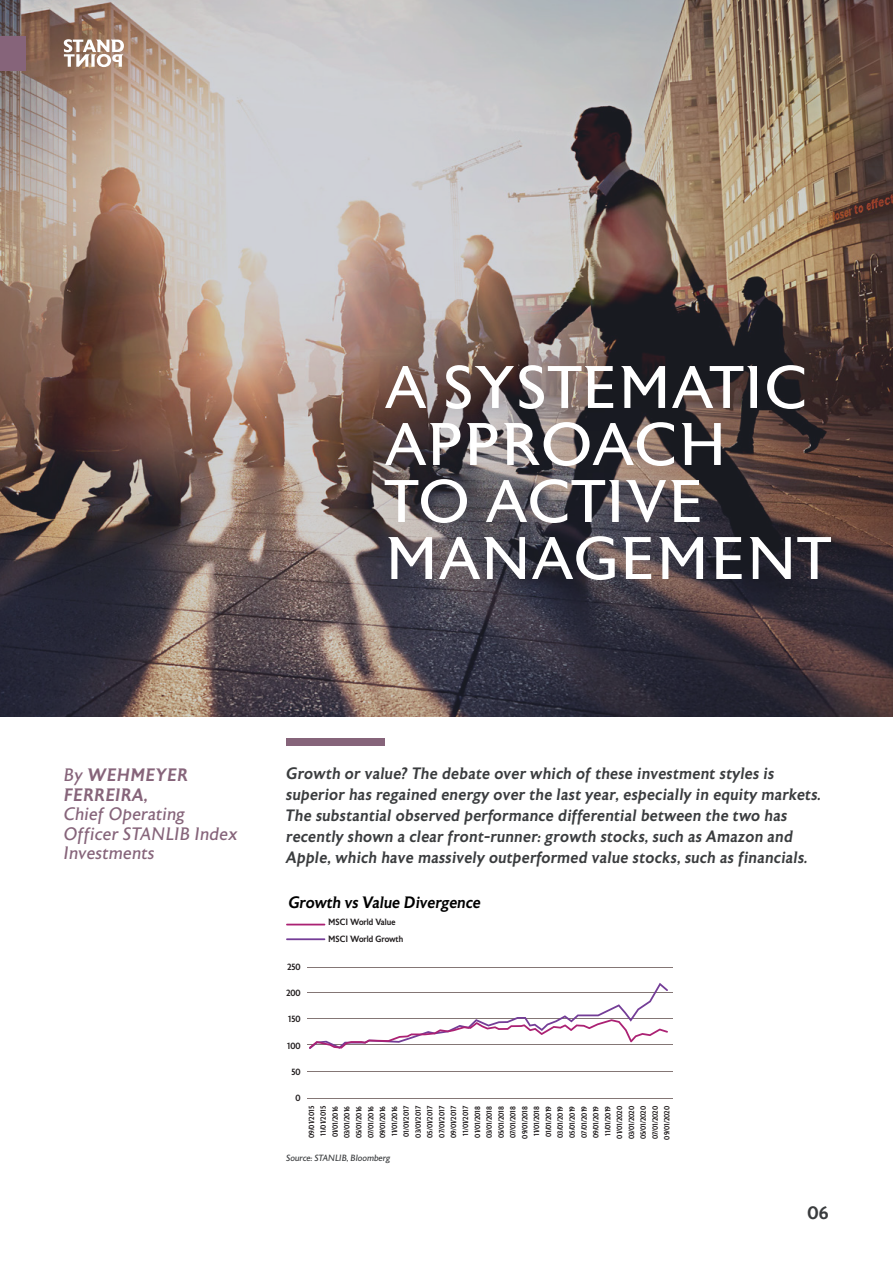
<style>
.page{position:relative;width:893px;height:1263px;background:#fff}
.page>*{position:absolute;margin:0;border:0;box-sizing:border-box;transform-origin:0 0}
.t1{font:60px/57px "Astoria";letter-spacing:.02em;color:#fff}
.t2{font:italic 18px/19.5px "Astoria";letter-spacing:.02em;color:#86647a}
.t3{font:italic 500 18px/19.5px "Astoria";letter-spacing:.02em;color:#86647a}
.t4{font:500 18px "Astoria";color:#3a3c3e}
.t5{font:italic 500 16.5px/21px "Astoria";letter-spacing:.02em;color:#3a3c3e}
.t6{font:italic 500 16.5px "Astoria";color:#000}
.t7{font:500 9px/16.4px "Astoria";color:#231f20;scale:.91 1}
.t8{font:italic 9px "Astoria";color:#3a3c3e}
.t9{font:500 7.5px/11.9px "Astoria";color:#231f20;text-align:center;scale:.91 1}
.s1{font-weight:400}
</style>
<div class="page">
<div style="left:286px;top:739px;width:98px;height:7px;background:#86647a"></div>
<hr style="left:307px;top:1044px;width:366px;height:1px;background:#847675">
<hr style="left:307px;top:1071px;width:366px;height:1px;background:#847675">
<hr style="left:307px;top:1018px;width:366px;height:1px;background:#847675">
<hr style="left:307px;top:992px;width:366px;height:1px;background:#847675">
<hr style="left:307px;top:967px;width:366px;height:1px;background:#847675">
<hr style="left:307px;top:1098px;width:366px;height:1px;background:#847675">
<hr style="left:286px;top:924px;width:39px;height:1px;background:#ab2173">
<hr style="left:286px;top:938px;width:39px;height:2px;background:#743d97">
<svg style="left:309px;top:983px;width:359px;height:66px"></svg>
<img style="left:0;top:0;width:893px;height:716px">
<svg style="left:64px;top:39px;width:60px;height:28px"></svg>
<div style="left:0;top:36px;width:26px;height:35px;background:#86647a"></div>
<h1 class="t1" style="left:385px;top:361px;width:446px">A SYSTEMATIC<br>APPROACH<br>TO ACTIVE<br>MANAGEMENT</h1>
<p class="t3" style="left:64px;top:766px;width:126px"><span class="s1">By</span> WEHMEYER<br>FERREIRA,</p>
<p class="t2" style="left:64px;top:805px;width:175px">Chief Operating<br>Officer STANLIB Index<br>Investments</p>
<p class="t5" style="left:286px;top:764px;width:536px">Growth or value? The debate over which of these investment styles is superior has regained energy over the last year, especially in equity markets.<br>The substantial observed performance differential between the two has recently shown a clear front-runner: growth stocks, such as Amazon and Apple, which have massively outperformed value stocks, such as financials.</p>
<p class="t6" style="left:288px;top:894px;width:194px">Growth vs Value Divergence</p>
<p class="t7" style="left:328px;top:914px;width:84px">MSCI World Value<br>MSCI World Growth</p>
<p class="t7" style="left:287px;top:959px;width:16px">250</p>
<p class="t7" style="left:286px;top:985px;width:17px">200</p>
<p class="t7" style="left:288px;top:1011px;width:15px">150</p>
<p class="t7" style="left:287px;top:1037px;width:16px">100</p>
<p class="t7" style="left:292px;top:1064px;width:12px">50</p>
<p class="t7" style="left:296px;top:1090px;width:7px">0</p>
<p class="t9" style="left:306px;top:1139px;width:38px;rotate:-90deg">09/01/2015<br>11/01/2015<br>01/01/2016<br>03/01/2016<br>05/01/2016<br>07/01/2016<br>09/01/2016<br>11/01/2016<br>01/01/2017<br>03/01/2017<br>05/01/2017<br>07/01/2017<br>09/01/2017<br>11/01/2017<br>01/01/2018<br>03/01/2018<br>05/01/2018<br>07/01/2018<br>09/01/2018<br>11/01/2018<br>01/01/2019<br>03/01/2019<br>05/01/2019<br>07/01/2019<br>09/01/2019<br>11/01/2019<br>01/01/2020<br>03/01/2020<br>05/01/2020<br>07/01/2020<br>09/01/2020</p>
<p class="t8" style="left:286px;top:1153px;width:106px">Source: STANLIB, Bloomberg</p>
<p class="t4" style="left:808px;top:1203px;width:22px">06</p>
</div>
